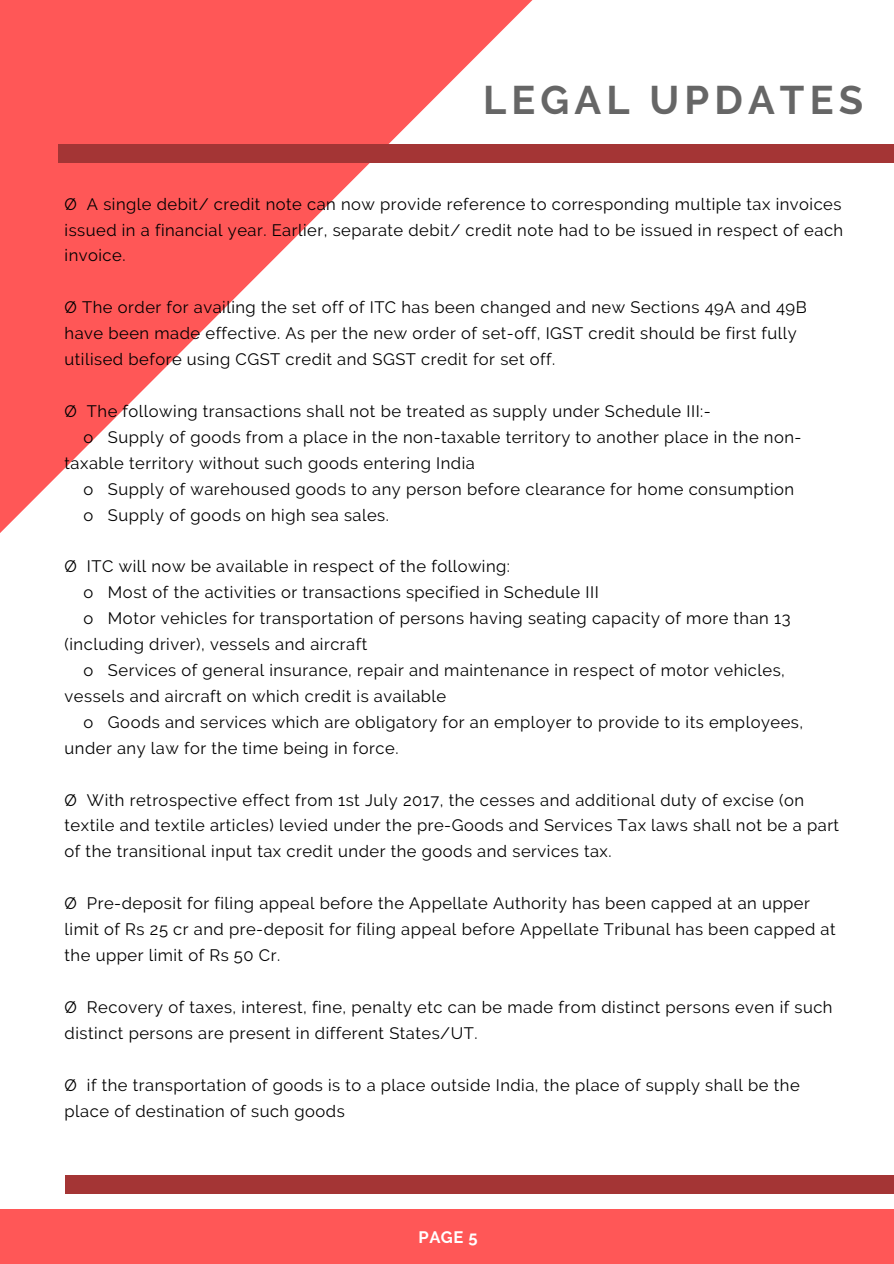
<style>
.page{position:relative;width:894px;height:1264px;background:#fff}
.page>*{position:absolute;margin:0;border:0;box-sizing:border-box;transform-origin:0 0}
.t1{font:700 39.75px "Raleway";letter-spacing:.13em;color:#666}
.t2{font:16.5px/26px "Raleway";letter-spacing:.03em;color:#000}
.t3{font:700 16.5px "Raleway";color:#fff}
</style>
<div class="page">
<svg style="left:0;top:0;width:706px;height:533px"></svg>
<div style="left:58px;top:144px;width:835px;height:18px;background:#a43535"></div>
<div style="left:0;top:1208px;width:893px;height:55px;background:#ff5757"></div>
<div style="left:65px;top:1175px;width:828px;height:18px;background:#a43535"></div>
<h1 class="t1" style="left:483px;top:76px;width:381px">LEGAL UPDATES</h1>
<p class="t2" style="left:65px;top:191px;width:780px;text-align:justify">Ø A single debit/ credit note can now provide reference to corresponding multiple tax invoices issued in a financial year. Earlier, separate debit/ credit note had to be issued in respect of each invoice.</p>
<p class="t2" style="left:65px;top:294px;width:743px">Ø The order for availing the set off of ITC has been changed and new Sections 49A and 49B have been made effective. As per the new order of set-off, IGST credit should be first fully utilised before using CGST credit and SGST credit for set off.</p>
<p class="t2" style="left:65px;top:398px;width:647px">Ø The following transactions shall not be treated as supply under Schedule III:-</p>
<p class="t2" style="left:83px;top:424px;width:719px">o Supply of goods from a place in the non-taxable territory to another place in the non-</p>
<p class="t2" style="left:65px;top:450px;width:411px">taxable territory without such goods entering India</p>
<p class="t2" style="left:83px;top:476px;width:712px">o Supply of warehoused goods to any person before clearance for home consumption</p>
<p class="t2" style="left:83px;top:502px;width:307px">o Supply of goods on high sea sales.</p>
<p class="t2" style="left:65px;top:553px;width:447px">Ø ITC will now be available in respect of the following:</p>
<p class="t2" style="left:83px;top:579px;width:516px">o Most of the activities or transactions specified in Schedule III</p>
<p class="t2" style="left:83px;top:605px;width:708px">o Motor vehicles for transportation of persons having seating capacity of more than 13</p>
<p class="t2" style="left:65px;top:631px;width:304px">(including driver), vessels and aircraft</p>
<p class="t2" style="left:83px;top:657px;width:702px">o Services of general insurance, repair and maintenance in respect of motor vehicles,</p>
<p class="t2" style="left:65px;top:683px;width:383px">vessels and aircraft on which credit is available</p>
<p class="t2" style="left:83px;top:709px;width:721px">o Goods and services which are obligatory for an employer to provide to its employees,</p>
<p class="t2" style="left:65px;top:735px;width:335px">under any law for the time being in force.</p>
<p class="t2" style="left:65px;top:786px;width:775px">Ø With retrospective effect from 1st July 2017, the cesses and additional duty of excise (on textile and textile articles) levied under the pre-Goods and Services Tax laws shall not be a part of the transitional input tax credit under the goods and services tax.</p>
<p class="t2" style="left:65px;top:890px;width:772px">Ø Pre-deposit for filing appeal before the Appellate Authority has been capped at an upper limit of Rs 25 cr and pre-deposit for filing appeal before Appellate Tribunal has been capped at the upper limit of Rs 50 Cr.</p>
<p class="t2" style="left:65px;top:994px;width:769px">Ø Recovery of taxes, interest, fine, penalty etc can be made from distinct persons even if such distinct persons are present in different States/UT.</p>
<p class="t2" style="left:65px;top:1071px;width:736px">Ø if the transportation of goods is to a place outside India, the place of supply shall be the place of destination of such goods</p>
<p class="t3" style="left:418px;top:1227px;width:60px">PAGE 5</p>
</div>
